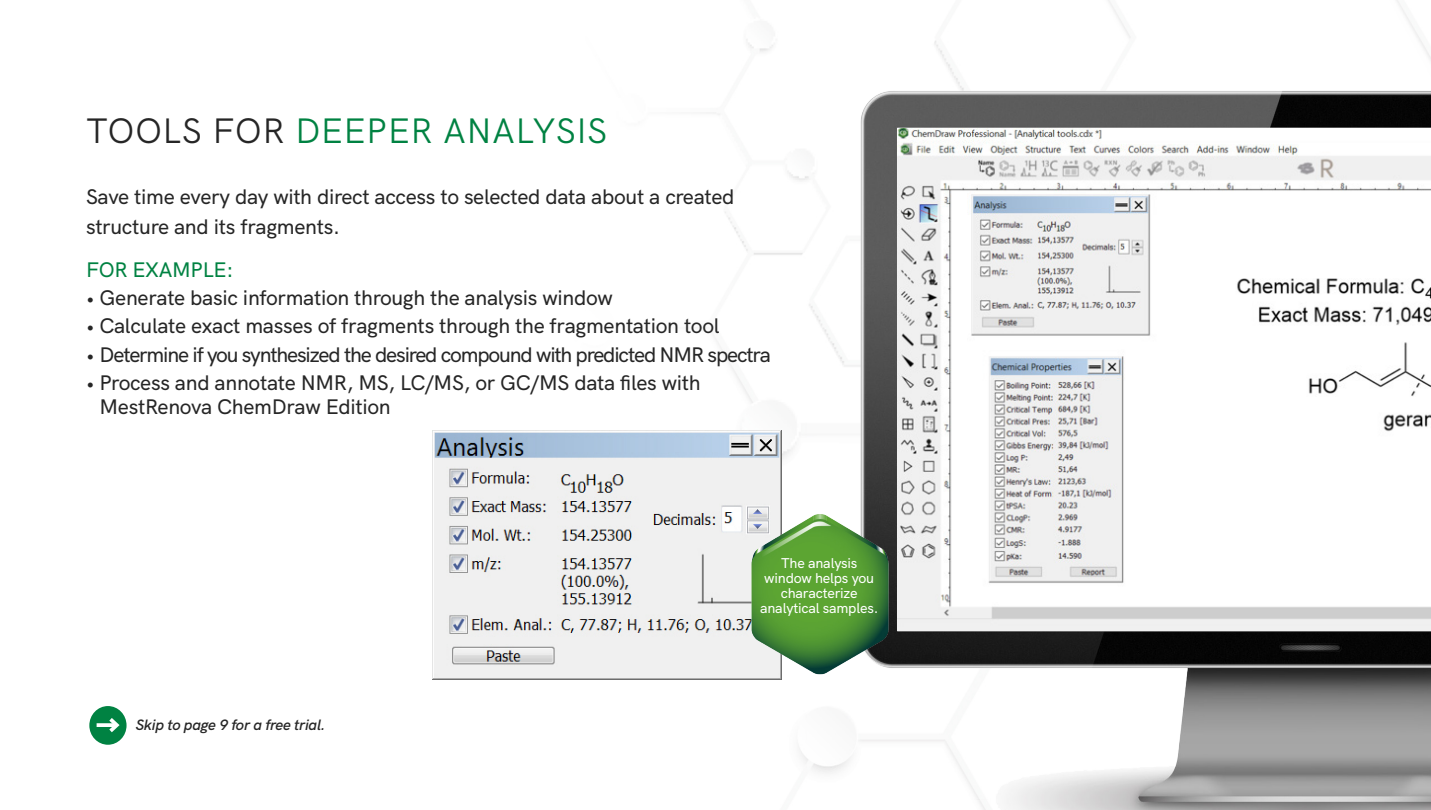
<style>
.page{position:relative;width:1431px;height:810px;background:#fff}
.page>*{position:absolute;margin:0;border:0;box-sizing:border-box;transform-origin:0 0}
.t1{font:35.25px "HK Grotesk";letter-spacing:.01em;color:#008242}
.t2{font:500 21px/30px "HK Grotesk";letter-spacing:-.015em;color:#262626}
.t3{font:500 21px "HK Grotesk";letter-spacing:-.055em;color:#262626}
.t4{font:500 21px "HK Grotesk";letter-spacing:-.015em;color:#008242}
.t5{font:italic 600 15px "HK Grotesk";letter-spacing:-.015em;color:#262626}
.t6{font:500 14.17px/15px "HK Grotesk";letter-spacing:-.015em;color:#fff;text-align:center}
.s1{color:#262626}
</style>
<div class="page">
<div style="left:89px;top:706px;width:38px;height:39px;background:#008242;border-radius:50%"></div>
<svg style="left:97px;top:723px;width:8px;height:4px"></svg>
<svg style="left:105px;top:718px;width:15px;height:15px"></svg>
<img style="left:832px;top:40px;width:599px;height:770px">
<img style="left:898px;top:128px;width:533px;height:503px">
<img style="left:432px;top:430px;width:350px;height:249px">
<img style="left:747px;top:511px;width:146px;height:167px">
<p class="t1" style="left:86px;top:104px;width:523px"><span class="s1">TOOLS FOR</span> DEEPER ANALYSIS</p>
<p class="t2" style="left:86px;top:179px;width:650px">Save time every day with direct access to selected data about a created structure and its fragments.</p>
<p class="t4" style="left:86px;top:253px;width:149px">FOR EXAMPLE:</p>
<p class="t2" style="left:86px;top:281px;width:528px">• Generate basic information through the analysis window</p>
<p class="t2" style="left:86px;top:309px;width:635px">• Calculate exact masses of fragments through the fragmentation tool</p>
<p class="t3" style="left:86px;top:338px;width:686px">• Determine if you synthesized the desired compound with predicted NMR spectra</p>
<p class="t2" style="left:100px;top:368px;width:603px;line-height:24.8px;text-indent:-13px">• Process and annotate NMR, MS, LC/MS, or GC/MS data files with<br>MestRenova ChemDraw Edition</p>
<p class="t5" style="left:136px;top:713px;width:191px">Skip to page 9 for a free trial.</p>
<p class="t6" style="left:760px;top:554px;width:120px">The analysis window helps you characterize analytical samples.</p>
</div>
